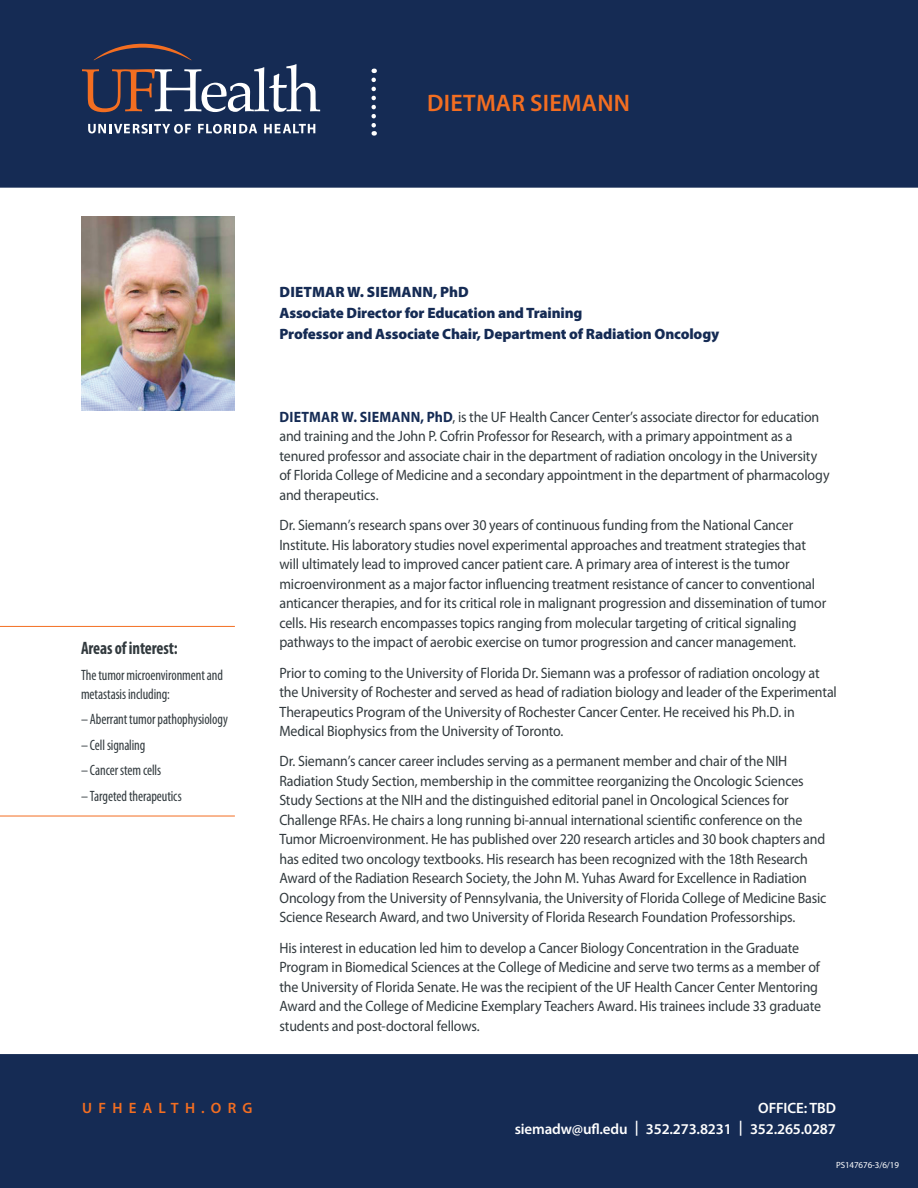
<style>
.page{position:relative;width:918px;height:1188px;background:#fff}
.page>*{position:absolute;margin:0;border:0;box-sizing:border-box;transform-origin:0 0}
.Service_line{font:600 24px "Myriad Pro";letter-spacing:.01em;color:#f36e21}
.Myriad_Pro_Text_plai{font:700 condensed 18px "Myriad Pro";letter-spacing:-.01em;color:#323a3e;scale:.93 1}
.Myriad_Pro_Text_plai-2{font:15px/19.5px "Myriad Pro";letter-spacing:-.01em;color:#323a3e;scale:.93 1}
.Myriad_Pro_Text_plai-3{font:condensed 15px/18.8px "Myriad Pro";letter-spacing:-.005em;color:#323a3e;scale:.93 1}
.Paragraph_Style_1{font:900 15px "Myriad Pro";letter-spacing:-.01em;color:#152b54}
.Paragraph_Style_1-2{font:600 15px/21px "Myriad Pro";letter-spacing:-.01em;color:#fff;text-align:right}
.Paragraph_Style_1-3{font:900 15px "Myriad Pro";letter-spacing:.01em;color:#152b54}
.Footer{font:600 15px "Myriad Pro";letter-spacing:.42em;color:#f36e21}
.Myriad_Pro_Text_with{font:9px "Myriad Pro";letter-spacing:-.01em;color:#fff}
.s1{font-weight:700;color:#152b54}
</style>
<div class="page">
<div style="left:0;top:1054px;width:918px;height:134px;background:#152b54"></div>
<div style="left:0;top:0;width:918px;height:191px;background:#152b54"></div>
<svg style="left:371px;top:80px;width:5px;height:56px"></svg>
<svg style="left:82px;top:44px;width:238px;height:68px"></svg>
<svg style="left:88px;top:124px;width:103px;height:10px"></svg>
<svg style="left:198px;top:124px;width:59px;height:10px"></svg>
<svg style="left:264px;top:124px;width:51px;height:9px"></svg>
<div style="left:0;top:188px;width:918px;height:6px;background:#fff"></div>
<hr style="left:0;top:626px;width:235px;height:1px;background:#f36e21">
<hr style="left:0;top:816px;width:235px;height:1px;background:#f36e21">
<img style="left:81px;top:216px;width:154px;height:195px">
<p class="Service_line" style="left:427px;top:89px;width:204px">DIETMAR SIEMANN</p>
<p class="Myriad_Pro_Text_plai" style="left:81px;top:639px;width:105px">Areas of interest:</p>
<p class="Myriad_Pro_Text_plai-3" style="left:81px;top:666px;width:154px">The tumor microenvironment and metastasis including:</p>
<p class="Myriad_Pro_Text_plai-3" style="left:81px;top:710px;width:159px">– Aberrant tumor pathophysiology</p>
<p class="Myriad_Pro_Text_plai-3" style="left:81px;top:736px;width:71px">– Cell signaling</p>
<p class="Myriad_Pro_Text_plai-3" style="left:81px;top:761px;width:88px">– Cancer stem cells</p>
<p class="Myriad_Pro_Text_plai-3" style="left:81px;top:787px;width:110px">– Targeted therapeutics</p>
<p class="Footer" style="left:82px;top:1100px;width:172px">UFHEALTH.ORG</p>
<p class="Paragraph_Style_1-3" style="left:280px;top:283px;width:191px">DIETMAR W. SIEMANN, PhD</p>
<p class="Paragraph_Style_1" style="left:279px;top:304px;width:305px">Associate Director for Education and Training</p>
<p class="Paragraph_Style_1" style="left:279px;top:325px;width:441px">Professor and Associate Chair, Department of Radiation Oncology</p>
<p class="Myriad_Pro_Text_plai-2" style="left:279px;top:407px;width:593px"><span class="s1">DIETMAR W. SIEMANN, PhD</span>, is the UF Health Cancer Center’s associate director for education and training and the John P. Cofrin Professor for Research, with a primary appointment as a tenured professor and associate chair in the department of radiation oncology in the University of Florida College of Medicine and a secondary appointment in the department of pharmacology and therapeutics.</p>
<p class="Myriad_Pro_Text_plai-2" style="left:279px;top:516px;width:589px">Dr. Siemann’s research spans over 30 years of continuous funding from the National Cancer Institute. His laboratory studies novel experimental approaches and treatment strategies that will ultimately lead to improved cancer patient care. A primary area of interest is the tumor microenvironment as a major factor influencing treatment resistance of cancer to conventional anticancer therapies, and for its critical role in malignant progression and dissemination of tumor cells. His research encompasses topics ranging from molecular targeting of critical signaling pathways to the impact of aerobic exercise on tumor progression and cancer management.</p>
<p class="Myriad_Pro_Text_plai-2" style="left:279px;top:663px;width:601px">Prior to coming to the University of Florida Dr. Siemann was a professor of radiation oncology at the University of Rochester and served as head of radiation biology and leader of the Experimental Therapeutics Program of the University of Rochester Cancer Center. He received his Ph.D. in Medical Biophysics from the University of Toronto.</p>
<p class="Myriad_Pro_Text_plai-2" style="left:279px;top:752px;width:590px">Dr. Siemann’s cancer career includes serving as a permanent member and chair of the NIH Radiation Study Section, membership in the committee reorganizing the Oncologic Sciences Study Sections at the NIH and the distinguished editorial panel in Oncological Sciences for Challenge RFAs. He chairs a long running bi-annual international scientific conference on the Tumor Microenvironment. He has published over 220 research articles and 30 book chapters and has edited two oncology textbooks. His research has been recognized with the 18th Research Award of the Radiation Research Society, the John M. Yuhas Award for Excellence in Radiation Oncology from the University of Pennsylvania, the University of Florida College of Medicine Basic Science Research Award, and two University of Florida Research Foundation Professorships.</p>
<p class="Myriad_Pro_Text_plai-2" style="left:279px;top:938px;width:584px">His interest in education led him to develop a Cancer Biology Concentration in the Graduate Program in Biomedical Sciences at the College of Medicine and serve two terms as a member of the University of Florida Senate. He was the recipient of the UF Health Cancer Center Mentoring Award and the College of Medicine Exemplary Teachers Award. His trainees include 33 graduate students and post-doctoral fellows.</p>
<p class="Paragraph_Style_1-2" style="left:515px;top:1098px;width:323px">OFFICE: TBD<br>siemadw@ufl.edu | 352.273.8231 | 352.265.0287</p>
<p class="Myriad_Pro_Text_with" style="left:836px;top:1160px;width:65px">PS147676-3/6/19</p>
</div>
